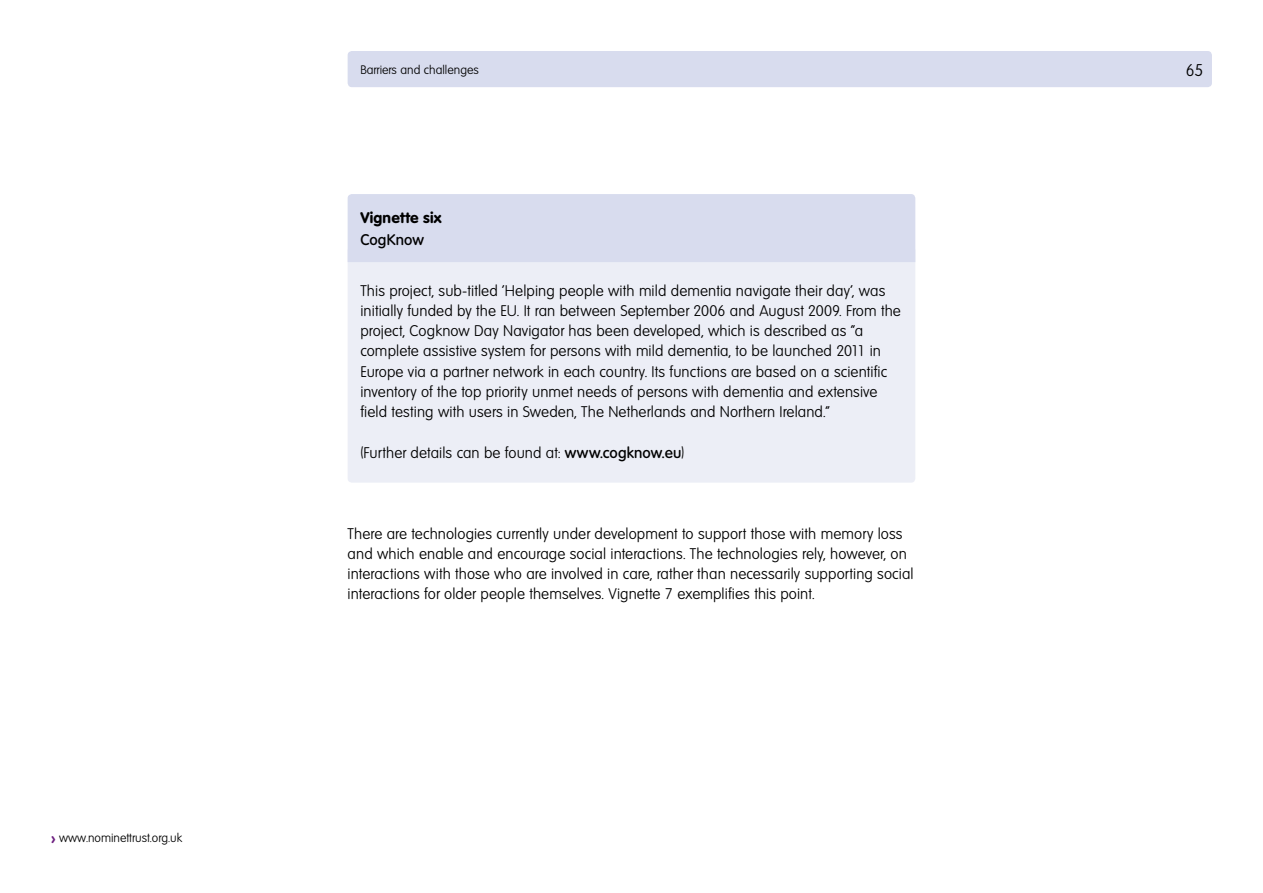
<style>
.page{position:relative;width:1263px;height:893px;background:#fff}
.page>*{position:absolute;margin:0;border:0;box-sizing:border-box;transform-origin:0 0}
.t1{font:300 16.5px "Volkswagen TS";color:#000}
.t2{font:300 15px/20.2px "Volkswagen TS";letter-spacing:.005em;color:#000}
.t3{font:700 15px "Volkswagen TS";letter-spacing:.01em;color:#000}
.t4{font:500 15px "Volkswagen TS";letter-spacing:.005em;color:#000}
.t5{font:300 12px "Volkswagen TS";color:#000}
.s1{font-weight:600;font-size:16.5px;color:#6d1f80}
.s2{font-weight:500}
</style>
<div class="page">
<div style="left:348px;top:51px;width:864px;height:36px;background:#d8dcee;border-radius:4px"></div>
<div style="left:348px;top:262px;width:567px;height:221px;background:#eceef6"></div>
<div style="left:348px;top:194px;width:567px;height:68px;background:#d8dcee"></div>
<p class="t5" style="left:51px;top:831px;width:133px"><span class="s1">&gt;</span> www.nominettrust.org.uk</p>
<p class="t5" style="left:360px;top:63px;width:120px">Barriers and challenges</p>
<p class="t3" style="left:360px;top:208px;width:83px">Vignette six</p>
<p class="t4" style="left:360px;top:231px;width:65px">CogKnow</p>
<p class="t2" style="left:360px;top:280px;width:542px">This project, sub-titled ‘Helping people with mild dementia navigate their day’, was initially funded by the EU. It ran between September 2006 and August 2009. From the project, Cogknow Day Navigator has been developed, which is described as “a complete assistive system for persons with mild dementia, to be launched 2011 in Europe via a partner network in each country. Its functions are based on a scientific inventory of the top priority unmet needs of persons with dementia and extensive field testing with users in Sweden, The Netherlands and Northern Ireland.”</p>
<p class="t2" style="left:360px;top:442px;width:325px">(Further details can be found at: <span class="s2">www.cogknow.eu</span>)</p>
<p class="t2" style="left:348px;top:523px;width:567px">There are technologies currently under development to support those with memory loss and which enable and encourage social interactions. The technologies rely, however, on interactions with those who are involved in care, rather than necessarily supporting social interactions for older people themselves. Vignette 7 exemplifies this point.</p>
<p class="t1" style="left:1186px;top:60px;width:19px">65</p>
</div>
